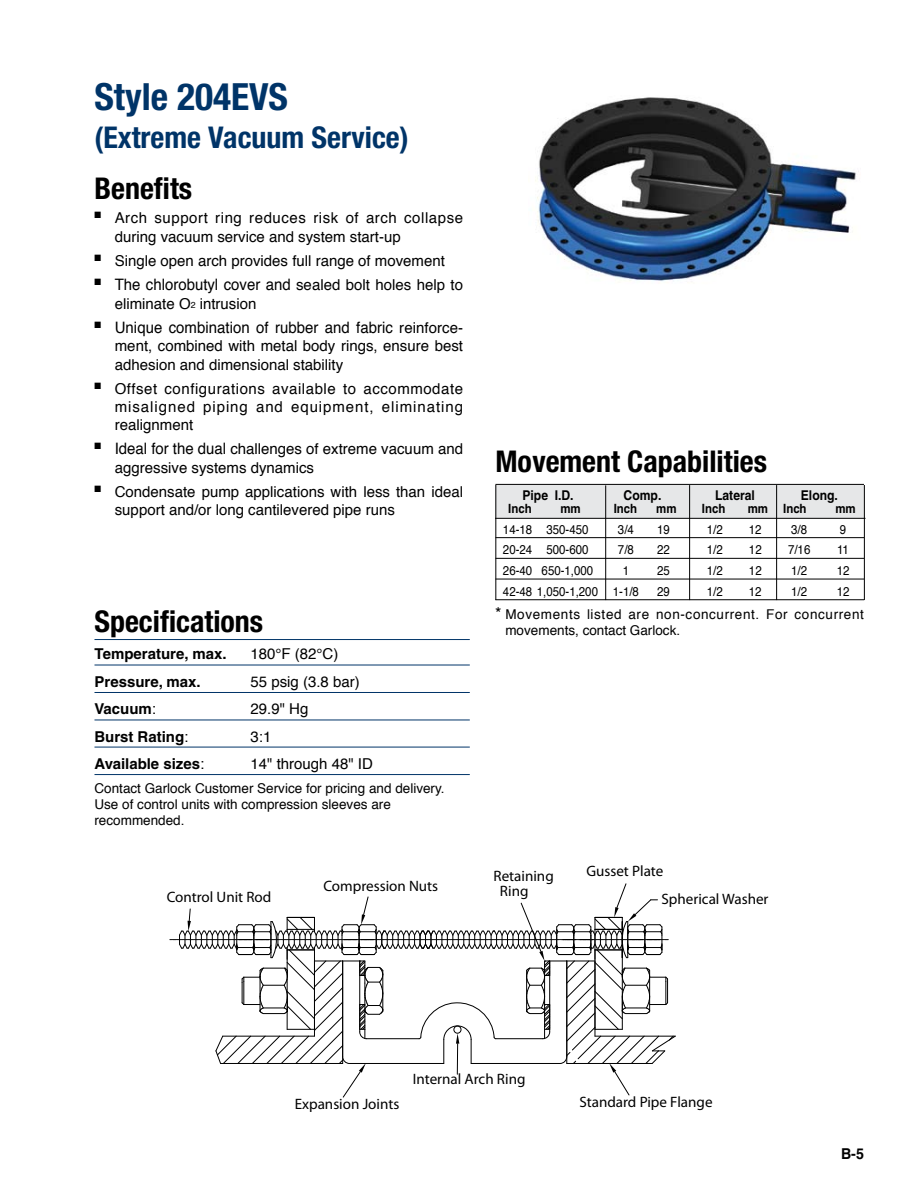
<style>
.page{position:relative;width:918px;height:1188px;background:#fff}
.page>*{position:absolute;margin:0;border:0;box-sizing:border-box;transform-origin:0 0}
.t1{font:700 condensed 37.5px "Helvetica Neue";color:#003468}
.t2{font:700 condensed 30px "Helvetica Neue";color:#000}
.t3{font:700 condensed 30px "Helvetica Neue";color:#003468}
.t4{font:15.75px "Helvetica";letter-spacing:.005em;color:#000;scale:.95 1}
.t5{font:15px/18px "Helvetica";color:#000}
.t6{font:15px "Myriad Pro";color:#000}
.t7{font:15px/18.8px "Helvetica";letter-spacing:.035em;color:#000}
.t8{font:700 15px "Helvetica";color:#000}
.t9{font:700 15px "Helvetica";color:#000;scale:.95 1}
.t10{font:13.5px/16.2px "Helvetica";color:#000}
.t11{font:13.5px/16.2px "Helvetica";letter-spacing:.045em;color:#000}
.t12{font:700 13.5px "Helvetica";color:#000;scale:.9 1}
.t13{font:12.75px "Helvetica";color:#000;scale:.9 1}
.t14{font:700 12.75px "Helvetica";color:#000;scale:.9 1}
.s1{font-size:15px}
.s2{font-size:8.7px}
.s3{font-size:15.75px}
.s4{font-weight:400}
.s5{font-size:16.5px}
</style>
<div class="page">
<div style="left:495px;top:485px;width:369px;height:33px;background:#e6e7e8"></div>
<hr style="left:495px;top:484px;width:369px;height:1px;background:#000">
<hr style="left:495px;top:537px;width:369px;height:1px;background:#000">
<hr style="left:495px;top:558px;width:369px;height:1px;background:#000">
<hr style="left:495px;top:579px;width:369px;height:1px;background:#000">
<hr style="left:495px;top:599px;width:369px;height:1px;background:#000">
<hr style="left:689px;top:485px;width:1px;height:115px;background:#000">
<hr style="left:605px;top:485px;width:1px;height:115px;background:#000">
<hr style="left:776px;top:485px;width:1px;height:115px;background:#000">
<hr style="left:495px;top:485px;width:1px;height:115px;background:#000">
<hr style="left:864px;top:485px;width:1px;height:115px;background:#000">
<img style="left:535px;top:97px;width:324px;height:184px">
<hr style="left:94px;top:639px;width:376px;height:1px;background:#003468">
<hr style="left:94px;top:665px;width:376px;height:1px;background:#003468">
<hr style="left:94px;top:692px;width:376px;height:1px;background:#003468">
<hr style="left:94px;top:720px;width:376px;height:1px;background:#003468">
<hr style="left:94px;top:747px;width:376px;height:1px;background:#003468">
<hr style="left:94px;top:774px;width:376px;height:1px;background:#003468">
<hr style="left:495px;top:518px;width:371px;height:1px;background:#000">
<svg style="left:170px;top:883px;width:506px;height:215px"></svg>
<hr style="left:457px;top:1044px;width:1px;height:30px;background:#000">
<h1 class="t1" style="left:94px;top:74px;width:195px">Style 204EVS</h1>
<h2 class="t3" style="left:94px;top:119px;width:316px">(Extreme Vacuum Service)</h2>
<h2 class="t2" style="left:94px;top:170px;width:99px">Benefits</h2>
<p class="t7" style="left:115px;top:209px;width:350px;text-indent:-20px">■ Arch support ring reduces risk of arch collapse during vacuum service and system start-up</p>
<p class="t5" style="left:94px;top:252px;width:352px">■ Single open arch provides full range of movement</p>
<p class="t4" style="left:94px;top:273px;width:389px">■ The chlorobutyl cover and <span class="s1">sealed bolt holes help to</span></p>
<p class="t5" style="left:115px;top:295px;width:143px">eliminate O<span class="s2">2</span> intrusion</p>
<p class="t4" style="left:94px;top:316px;width:389px">■ Unique combination of rubber and fabric <span class="s1">reinforce-</span></p>
<p class="t5" style="left:115px;top:337px;width:350px;line-height:18.8px">ment, combined with metal body rings, ensure best adhesion and dimensional stability</p>
<p class="t5" style="left:115px;top:380px;width:350px;text-align:justify;text-indent:-20px">■ Offset configurations available to accommodate misaligned piping and equipment, eliminating realignment</p>
<p class="t5" style="left:115px;top:440px;width:350px;line-height:18.8px;text-indent:-20px">■ <span class="s3">Ideal for the dual</span> challenges of extreme vacuum and aggressive systems dynamics</p>
<p class="t5" style="left:115px;top:483px;width:350px;text-indent:-20px">■ Condensate pump applications with less than ideal support and/or long cantilevered pipe runs</p>
<h2 class="t2" style="left:94px;top:603px;width:170px">Specifications</h2>
<p class="t8" style="left:94px;top:645px;width:134px">Temperature, max.</p>
<p class="t5" style="left:250px;top:645px;width:89px">180°F (82°C)</p>
<p class="t8" style="left:94px;top:672px;width:108px">Pressure, max.</p>
<p class="t5" style="left:250px;top:673px;width:111px">55 psig (3.8 bar)</p>
<p class="t8" style="left:94px;top:700px;width:63px">Vacuum<span class="s4">:</span></p>
<p class="t5" style="left:250px;top:700px;width:59px">29.9" Hg</p>
<p class="t8" style="left:94px;top:727px;width:95px">Burst Rating<span class="s4">:</span></p>
<p class="t5" style="left:250px;top:728px;width:22px">3:1</p>
<p class="t8" style="left:94px;top:755px;width:111px">Available sizes<span class="s4">:</span></p>
<p class="t5" style="left:250px;top:755px;width:124px">14" through 48" ID</p>
<p class="t10" style="left:94px;top:780px;width:352px">Contact Garlock Customer Service for pricing and delivery.<br>Use of control units with compression sleeves are recommended.</p>
<h2 class="t2" style="left:495px;top:443px;width:273px">Movement Capabilities</h2>
<p class="t12" style="left:522px;top:487px;width:58px">Pipe I.D.</p>
<p class="t12" style="left:624px;top:487px;width:43px">Comp.</p>
<p class="t12" style="left:715px;top:487px;width:46px">Lateral</p>
<p class="t12" style="left:801px;top:487px;width:43px">Elong.</p>
<p class="t14" style="left:508px;top:501px;width:28px">Inch</p>
<p class="t14" style="left:560px;top:501px;width:24px">mm</p>
<p class="t14" style="left:614px;top:501px;width:28px">Inch</p>
<p class="t14" style="left:656px;top:501px;width:24px">mm</p>
<p class="t14" style="left:702px;top:501px;width:28px">Inch</p>
<p class="t14" style="left:748px;top:501px;width:67px">mm Inch</p>
<p class="t14" style="left:835px;top:501px;width:24px">mm</p>
<p class="t13" style="left:503px;top:519px;width:97px">14-18 350-450</p>
<p class="t13" style="left:618px;top:519px;width:19px">3/4</p>
<p class="t13" style="left:657px;top:519px;width:16px">19</p>
<p class="t13" style="left:707px;top:519px;width:19px">1/2</p>
<p class="t13" style="left:749px;top:519px;width:16px">12</p>
<p class="t13" style="left:791px;top:519px;width:19px">3/8</p>
<p class="t13" style="left:840px;top:519px;width:9px">9</p>
<p class="t13" style="left:503px;top:540px;width:97px">20-24 500-600</p>
<p class="t13" style="left:618px;top:540px;width:19px">7/8</p>
<p class="t13" style="left:657px;top:540px;width:16px">22</p>
<p class="t13" style="left:707px;top:540px;width:19px">1/2</p>
<p class="t13" style="left:749px;top:540px;width:16px">12</p>
<p class="t13" style="left:788px;top:540px;width:26px">7/16</p>
<p class="t13" style="left:837px;top:540px;width:15px">11</p>
<p class="t13" style="left:503px;top:561px;width:102px">26-40 650-1,000</p>
<p class="t13" style="left:623px;top:561px;width:9px">1</p>
<p class="t13" style="left:657px;top:561px;width:16px">25</p>
<p class="t13" style="left:707px;top:561px;width:19px">1/2</p>
<p class="t13" style="left:749px;top:561px;width:16px">12</p>
<p class="t13" style="left:791px;top:561px;width:19px">1/2</p>
<p class="t13" style="left:837px;top:561px;width:16px">12</p>
<p class="t13" style="left:503px;top:581px;width:153px">42-48 1,050-1,200 1-1/8</p>
<p class="t13" style="left:657px;top:581px;width:16px">29</p>
<p class="t13" style="left:707px;top:581px;width:19px">1/2</p>
<p class="t13" style="left:749px;top:581px;width:16px">12</p>
<p class="t13" style="left:791px;top:581px;width:19px">1/2</p>
<p class="t13" style="left:837px;top:581px;width:16px">12</p>
<p class="t11" style="left:505px;top:606px;width:360px;text-indent:-10px"><span class="s5">*</span> Movements listed are non-concurrent. For concurrent movements, contact Garlock.</p>
<p class="t6" style="left:167px;top:889px;width:106px">Control Unit Rod</p>
<p class="t6" style="left:494px;top:868px;width:62px">Retaining</p>
<p class="t6" style="left:323px;top:878px;width:116px">Compression Nuts</p>
<p class="t6" style="left:500px;top:882px;width:30px">Ring</p>
<p class="t6" style="left:586px;top:863px;width:78px">Gusset Plate</p>
<p class="t6" style="left:662px;top:891px;width:109px">Spherical Washer</p>
<p class="t6" style="left:413px;top:1071px;width:114px">Internal Arch Ring</p>
<p class="t6" style="left:295px;top:1096px;width:106px">Expansion Joints</p>
<p class="t6" style="left:579px;top:1094px;width:135px">Standard Pipe Flange</p>
<p class="t9" style="left:841px;top:1145px;width:26px">B-5</p>
</div>
